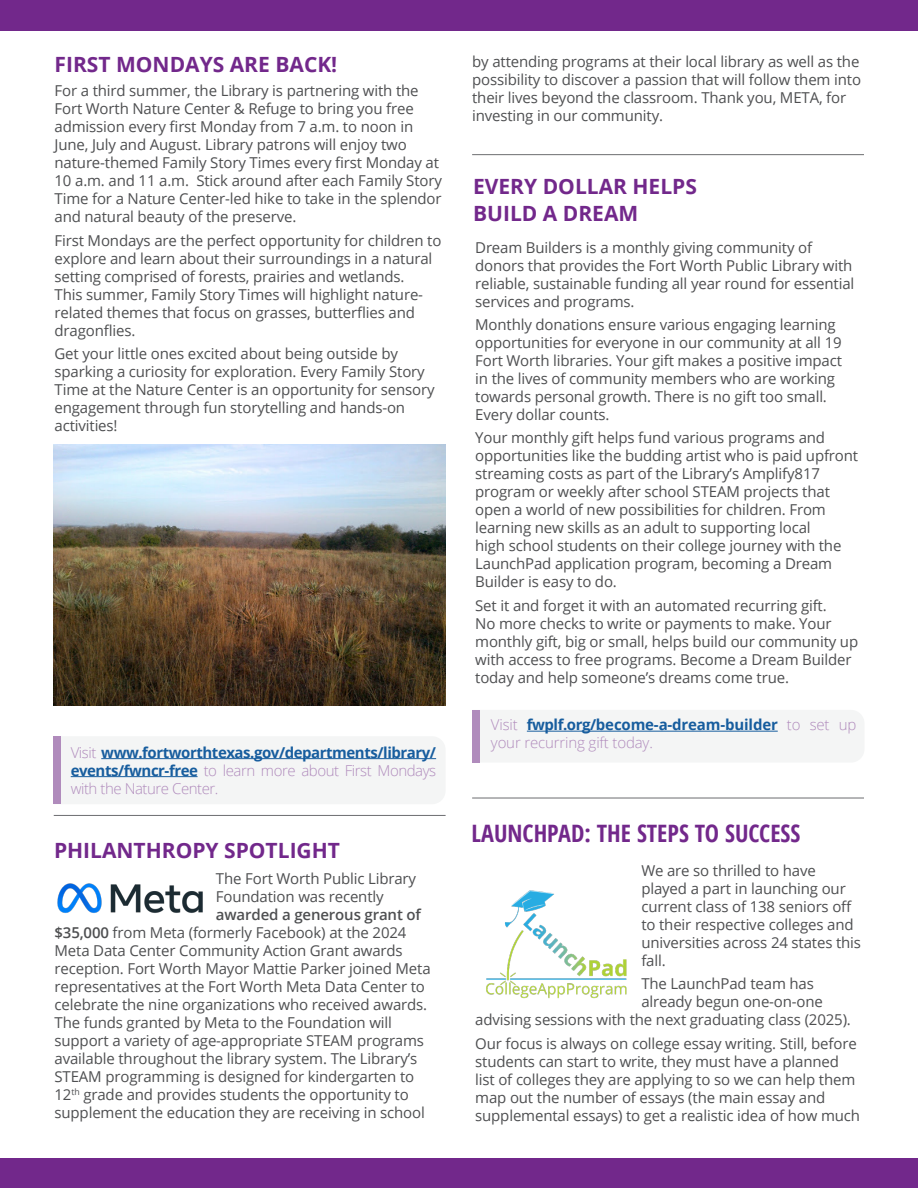
<style>
.page{position:relative;width:918px;height:1188px;background:#fff}
.page>*{position:absolute;margin:0;border:0;box-sizing:border-box;transform-origin:0 0}
.t1{font:700 condensed 24px "Open Sans";color:#72288b}
.t2{font:700 21px "Open Sans";color:#72288b}
.body{font:15px/18px "Open Sans";letter-spacing:-.01em;color:#4e4f51}
.t3{font:700 15px/18px "Open Sans";letter-spacing:-.03em;color:#175d9e;text-align:justify}
.t4{font:300 15px/18px "Open Sans";letter-spacing:-.01em;color:#b08bbc}
.body-2{font:600 15px "Open Sans";letter-spacing:-.01em;color:#4e4f51}
.s1{font-weight:300;color:#b08bbc}
.s2{font-weight:600}
.s3{font-weight:700;color:#175d9e}
</style>
<div class="page">
<div style="left:0;top:1159px;width:918px;height:29px;background:#72288b"></div>
<div style="left:0;top:0;width:918px;height:31px;background:#72288b"></div>
<div style="left:61px;top:737px;width:384px;height:67px;background:#f4f5f5"></div>
<div style="left:54px;top:736px;width:7px;height:68px;background:#b08bbc"></div>
<hr style="left:101px;top:758px;width:335px;height:1px;background:#175d9e">
<hr style="left:71px;top:776px;width:127px;height:1px;background:#175d9e">
<img style="left:486px;top:890px;width:141px;height:109px">
<hr style="left:472px;top:154px;width:392px;height:1px;background:#6c6d70">
<hr style="left:54px;top:815px;width:392px;height:1px;background:#6c6d70">
<img style="left:54px;top:444px;width:391px;height:262px">
<img style="left:57px;top:883px;width:146px;height:30px">
<div style="left:480px;top:710px;width:384px;height:52px;background:#f4f5f5"></div>
<div style="left:473px;top:710px;width:7px;height:53px;background:#b08bbc"></div>
<hr style="left:527px;top:731px;width:251px;height:1px;background:#175d9e">
<hr style="left:472px;top:798px;width:392px;height:1px;background:#6c6d70">
<p class="t2" style="left:55px;top:49px;width:284px">FIRST MONDAYS ARE BACK!</p>
<p class="body" style="left:55px;top:81px;width:389px">For a third summer, the Library is partnering with the Fort Worth Nature Center &amp; Refuge to bring you free admission every first Monday from 7 a.m. to noon in June, July and August. Library patrons will enjoy two nature-themed Family Story Times every first Monday at 10 a.m. and 11 a.m. Stick around after each Family Story Time for a Nature Center-led hike to take in the splendor and natural beauty of the preserve.</p>
<p class="body" style="left:55px;top:231px;width:388px">First Mondays are the perfect opportunity for children to explore and learn about their surroundings in a natural setting comprised of forests, prairies and wetlands.<br>This summer, Family Story Times will highlight nature&shy;related themes that focus on grasses, butterflies and dragonflies.</p>
<p class="body" style="left:55px;top:344px;width:382px">Get your little ones excited about being outside by sparking a curiosity for exploration. Every Family Story Time at the Nature Center is an opportunity for sensory engagement through fun storytelling and hands-on activities!</p>
<p class="t3" style="left:71px;top:743px;width:367px"><span class="s1">Visit</span> www.fortworthtexas.gov/departments/library/ events/fwncr-free <span class="s1">to learn more about First Mondays with the Nature Center.</span></p>
<p class="t2" style="left:54px;top:835px;width:288px">PHILANTHROPY SPOTLIGHT</p>
<p class="body" style="left:216px;top:869px;width:202px">The Fort Worth Public Library</p>
<p class="body" style="left:216px;top:887px;width:169px">Foundation was recently</p>
<p class="body-2" style="left:216px;top:904px;width:206px">awarded a generous grant of</p>
<p class="body" style="left:55px;top:923px;width:353px"><span class="s2">$35,000</span> from Meta (formerly Facebook) at the 2024</p>
<p class="body" style="left:55px;top:941px;width:350px">Meta Data Center Community Action Grant awards</p>
<p class="body" style="left:55px;top:959px;width:378px">reception. Fort Worth Mayor Mattie Parker joined Meta</p>
<p class="body" style="left:55px;top:977px;width:372px">representatives at the Fort Worth Meta Data Center to</p>
<p class="body" style="left:55px;top:995px;width:374px">celebrate the nine organizations who received awards.</p>
<p class="body" style="left:55px;top:1013px;width:339px">The funds granted by Meta to the Foundation will</p>
<p class="body" style="left:55px;top:1031px;width:371px">support a variety of age-appropriate STEAM programs</p>
<p class="body" style="left:55px;top:1049px;width:364px">available throughout the library system. The Library’s</p>
<p class="body" style="left:55px;top:1067px;width:361px">STEAM programming is designed for kindergarten to</p>
<p class="body" style="left:55px;top:1085px;width:356px">12<sup>th</sup> grade and provides students the opportunity to</p>
<p class="body" style="left:55px;top:1103px;width:372px">supplement the education they are receiving in school</p>
<p class="body" style="left:472px;top:52px;width:390px">by attending programs at their local library as well as the possibility to discover a passion that will follow them into their lives beyond the classroom. Thank you, META, for investing in our community.</p>
<p class="t2" style="left:473px;top:172px;width:225px">EVERY DOLLAR HELPS</p>
<p class="t2" style="left:473px;top:199px;width:167px">BUILD A DREAM</p>
<p class="body" style="left:475px;top:238px;width:381px">Dream Builders is a monthly giving community of donors that provides the Fort Worth Public Library with reliable, sustainable funding all year round for essential services and programs.</p>
<p class="body" style="left:475px;top:315px;width:368px">Monthly donations ensure various engaging learning opportunities for everyone in our community at all 19<br>Fort Worth libraries. Your gift makes a positive impact in the lives of community members who are working towards personal growth. There is no gift too small.<br>Every dollar counts.</p>
<p class="body" style="left:475px;top:429px;width:385px">Your monthly gift helps fund various programs and opportunities like the budding artist who is paid upfront streaming costs as part of the Library’s Amplify817 program or weekly after school STEAM projects that open a world of new possibilities for children. From learning new skills as an adult to supporting local<br>high school students on their college journey with the LaunchPad application program, becoming a Dream Builder is easy to do.</p>
<p class="body" style="left:475px;top:596px;width:385px">Set it and forget it with an automated recurring gift.<br>No more checks to write or payments to make. Your monthly gift, big or small, helps build our community up with access to free programs. Become a Dream Builder today and help someone’s dreams come true.</p>
<p class="t4" style="left:491px;top:715px;width:367px">Visit <span class="s3">fwplf.org/become-a-dream-builder</span> to set up your recurring gift today.</p>
<p class="t1" style="left:472px;top:816px;width:330px">LAUNCHPAD: THE STEPS TO SUCCESS</p>
<p class="body" style="left:641px;top:861px;width:221px">We are so thrilled to have played a part in launching our current class of 138 seniors off to their respective colleges and universities across 24 states this fall.</p>
<p class="body" style="left:641px;top:974px;width:174px">The LaunchPad team has</p>
<p class="body" style="left:641px;top:992px;width:183px">already begun one-on-one</p>
<p class="body" style="left:475px;top:1010px;width:377px">advising sessions with the next graduating class (2025).</p>
<p class="body" style="left:475px;top:1034px;width:386px">Our focus is always on college essay writing. Still, before students can start to write, they must have a planned list of colleges they are applying to so we can help them map out the number of essays (the main essay and supplemental essays) to get a realistic idea of how much</p>
</div>
